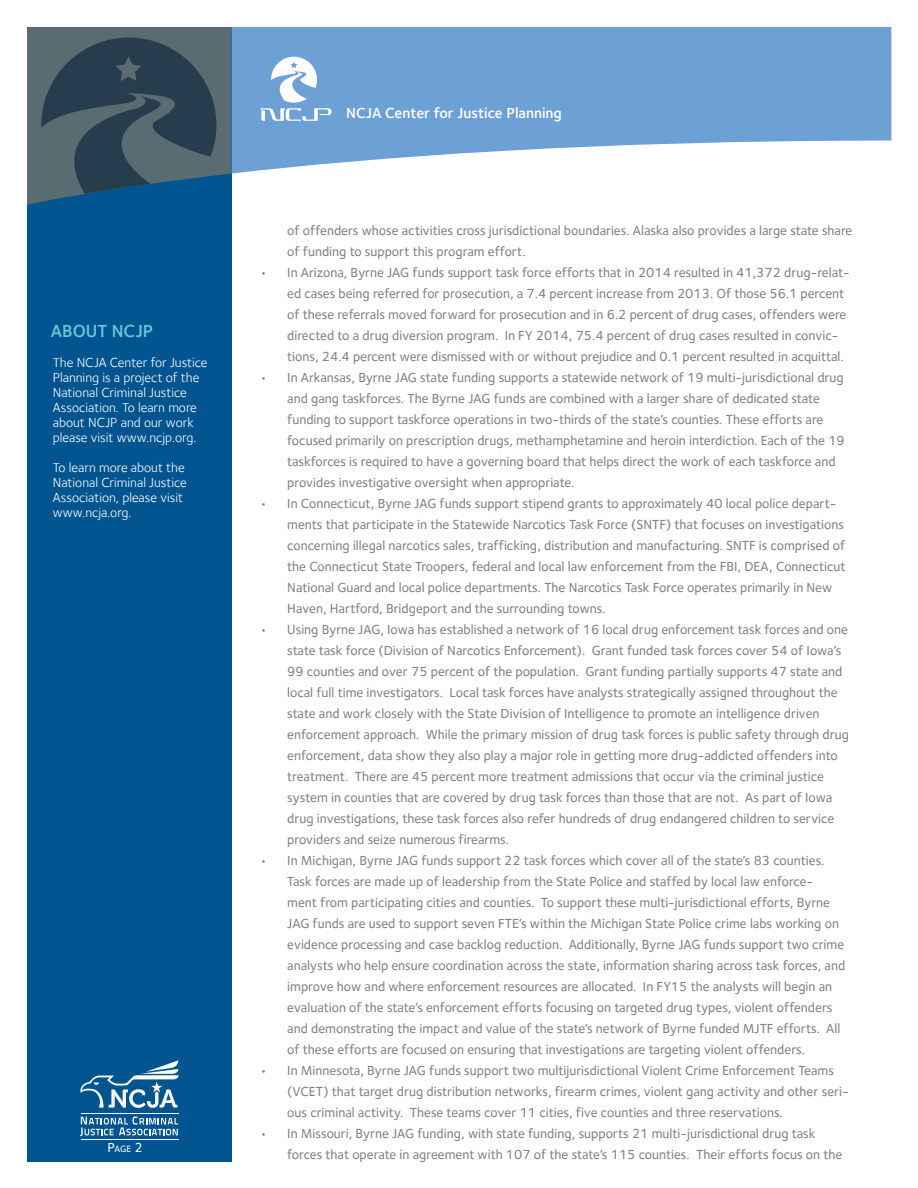
<style>
.page{position:relative;width:918px;height:1188px;background:#fff}
.page>*{position:absolute;margin:0;border:0;box-sizing:border-box;transform-origin:0 0}
.t1{font:600 18px "Foundry Sterling";color:#63c9d8}
.t2{font:600 15px "Foundry Sterling";color:#fff}
.t3{font:500 13.5px/21px "Foundry Sterling";color:#808285}
.t4{font:13.5px/15px "Foundry Sterling";color:#fff}
.t5{font:500 9.45px "Foundry Sterling";color:#fff}
.s1{font-size:13.5px}
</style>
<div class="page">
<div style="left:27px;top:27px;width:204px;height:1135px;background:#00548f"></div>
<svg style="left:231px;top:27px;width:660px;height:178px;fill:#6da0d5"></svg>
<svg style="left:27px;top:27px;width:204px;height:178px;background:#3b5665"></svg>
<svg style="left:260px;top:57px;width:72px;height:64px"></svg>
<svg style="left:80px;top:1117px;width:98px;height:19px"></svg>
<svg style="left:80px;top:1060px;width:99px;height:48px"></svg>
<hr style="left:81px;top:1113px;width:97px;height:1px;background:#fff">
<hr style="left:81px;top:1139px;width:97px;height:1px;background:#fff">
<p class="t1" style="left:51px;top:320px;width:104px">ABOUT NCJP</p>
<p class="t4" style="left:53px;top:355px;width:156px">The NCJA Center for Justice<br>Planning is a project of the<br>National Criminal Justice<br>Association. To learn more about NCJP and our work please visit www.ncjp.org.</p>
<p class="t4" style="left:53px;top:460px;width:136px">To learn more about the<br>National Criminal Justice<br>Association, please visit www.ncja.org.</p>
<p class="t5" style="left:107px;top:1143px;width:37px"><span class="s1">P</span>age <span class="s1">2</span></p>
<p class="t2" style="left:346px;top:104px;width:217px">NCJA Center for Justice Planning</p>
<p class="t3" style="left:287px;top:220px;width:567px">of offenders whose activities cross jurisdictional boundaries. Alaska also provides a large state share of funding to support this program effort.</p>
<p class="t3" style="left:287px;top:262px;width:564px;text-indent:-27px">• In Arizona, Byrne JAG funds support task force efforts that in 2014 resulted in 41,372 drug-relat&shy;ed cases being referred for prosecution, a 7.4 percent increase from 2013. Of those 56.1 percent of these referrals moved forward for prosecution and in 6.2 percent of drug cases, offenders were directed to a drug diversion program. In FY 2014, 75.4 percent of drug cases resulted in convic&shy;tions, 24.4 percent were dismissed with or without prejudice and 0.1 percent resulted in acquittal.</p>
<p class="t3" style="left:287px;top:367px;width:559px;text-indent:-27px">• In Arkansas, Byrne JAG state funding supports a statewide network of 19 multi-jurisdictional drug and gang taskforces. The Byrne JAG funds are combined with a larger share of dedicated state funding to support taskforce operations in two-thirds of the state’s counties. These efforts are focused primarily on prescription drugs, methamphetamine and heroin interdiction. Each of the 19 taskforces is required to have a governing board that helps direct the work of each taskforce and provides investigative oversight when appropriate.</p>
<p class="t3" style="left:287px;top:493px;width:560px;text-indent:-27px">• In Connecticut, Byrne JAG funds support stipend grants to approximately 40 local police depart&shy;ments that participate in the Statewide Narcotics Task Force (SNTF) that focuses on investigations concerning illegal narcotics sales, trafficking, distribution and manufacturing. SNTF is comprised of the Connecticut State Troopers, federal and local law enforcement from the FBI, DEA, Connecticut National Guard and local police departments. The Narcotics Task Force operates primarily in New Haven, Hartford, Bridgeport and the surrounding towns.</p>
<p class="t3" style="left:287px;top:619px;width:563px;text-indent:-27px">• Using Byrne JAG, Iowa has established a network of 16 local drug enforcement task forces and one state task force (Division of Narcotics Enforcement). Grant funded task forces cover 54 of Iowa’s 99 counties and over 75 percent of the population. Grant funding partially supports 47 state and local full time investigators. Local task forces have analysts strategically assigned throughout the state and work closely with the State Division of Intelligence to promote an intelligence driven enforcement approach. While the primary mission of drug task forces is public safety through drug enforcement, data show they also play a major role in getting more drug-addicted offenders into treatment. There are 45 percent more treatment admissions that occur via the criminal justice system in counties that are covered by drug task forces than those that are not. As part of Iowa drug investigations, these task forces also refer hundreds of drug endangered children to service providers and seize numerous firearms.</p>
<p class="t3" style="left:287px;top:850px;width:560px;text-indent:-27px">• In Michigan, Byrne JAG funds support 22 task forces which cover all of the state’s 83 counties.<br>Task forces are made up of leadership from the State Police and staffed by local law enforce&shy;ment from participating cities and counties. To support these multi-jurisdictional efforts, Byrne JAG funds are used to support seven FTE’s within the Michigan State Police crime labs working on evidence processing and case backlog reduction. Additionally, Byrne JAG funds support two crime analysts who help ensure coordination across the state, information sharing across task forces, and improve how and where enforcement resources are allocated. In FY15 the analysts will begin an evaluation of the state’s enforcement efforts focusing on targeted drug types, violent offenders and demonstrating the impact and value of the state’s network of Byrne funded MJTF efforts. All of these efforts are focused on ensuring that investigations are targeting violent offenders.</p>
<p class="t3" style="left:287px;top:1060px;width:563px;text-indent:-27px">• In Minnesota, Byrne JAG funds support two multijurisdictional Violent Crime Enforcement Teams (VCET) that target drug distribution networks, firearm crimes, violent gang activity and other seri&shy;ous criminal activity. These teams cover 11 cities, five counties and three reservations.</p>
<p class="t3" style="left:287px;top:1123px;width:557px;text-indent:-27px">• In Missouri, Byrne JAG funding, with state funding, supports 21 multi-jurisdictional drug task forces that operate in agreement with 107 of the state’s 115 counties. Their efforts focus on the</p>
</div>
